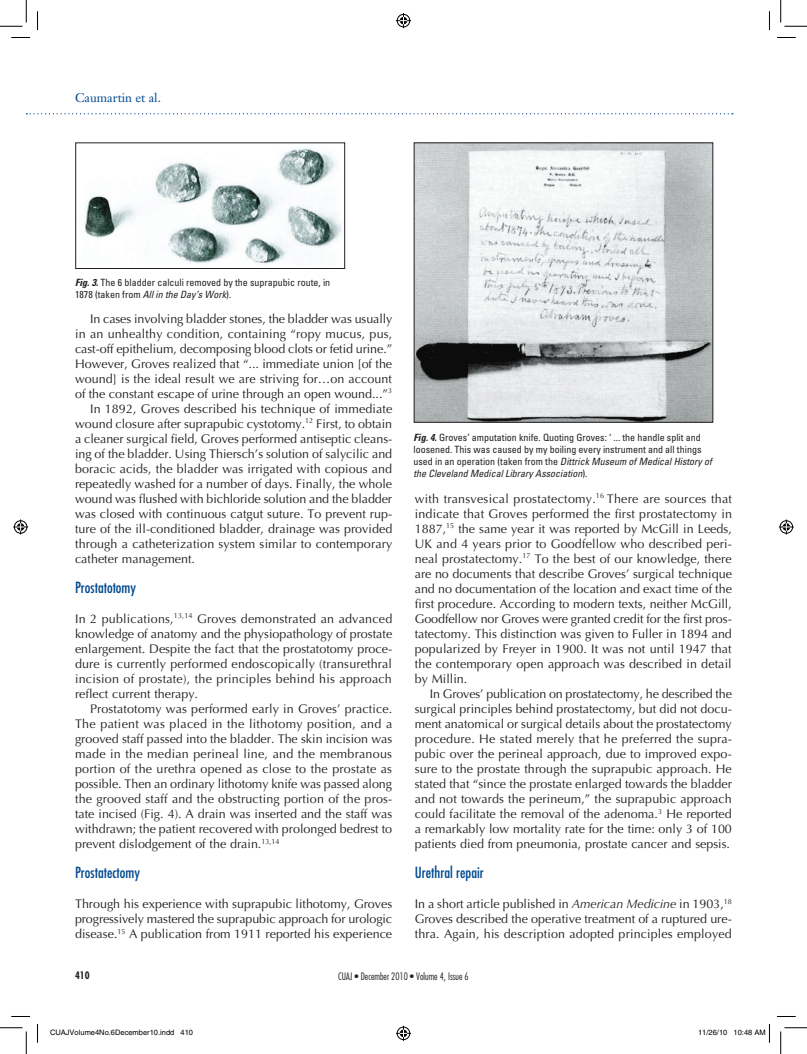
<style>
.page{position:relative;width:807px;height:1054px;background:#fff}
.page>*{position:absolute;margin:0;border:0;box-sizing:border-box;transform-origin:0 0}
.t1{font:condensed 15px "Futura";color:#014990}
.t2{font:12.5px/15px "Optima";color:#231f20;text-align:justify}
.t3{font:12.5px "Janson Text";color:#014990}
.t4{font:condensed 10px/12px "Univers";color:#231f20}
.t5{font:300 condensed 10px "Futura";color:#231f20}
.t6{font:700 condensed 10px "Futura";color:#231f20}
.t7{font:7.5px "Helvetica";color:#000}
.s1{font-weight:700;font-style:italic}
.s2{font-style:italic}
</style>
<div class="page">
<svg style="left:26px;top:113px;width:706px;height:1px"></svg>
<img style="left:85px;top:147px;width:257px;height:118px">
<div style="left:75px;top:142px;width:270px;height:127px;border:1px solid #231f20"></div>
<img style="left:415px;top:144px;width:295px;height:276px">
<div style="left:413px;top:142px;width:299px;height:280px;border:1px solid #231f20"></div>
<svg style="left:11px;top:37px;width:19px;height:1px"></svg>
<svg style="left:777px;top:37px;width:18px;height:1px"></svg>
<svg style="left:11px;top:1016px;width:19px;height:1px"></svg>
<svg style="left:777px;top:1016px;width:18px;height:1px"></svg>
<svg style="left:37px;top:11px;width:1px;height:19px"></svg>
<svg style="left:37px;top:1024px;width:1px;height:18px"></svg>
<svg style="left:769px;top:11px;width:1px;height:19px"></svg>
<svg style="left:0;top:0;width:27px;height:27px"></svg>
<svg style="left:0;top:1027px;width:27px;height:27px"></svg>
<svg style="left:780px;top:0;width:26px;height:27px"></svg>
<svg style="left:780px;top:1027px;width:26px;height:27px"></svg>
<svg style="left:396px;top:13px;width:15px;height:15px"></svg>
<svg style="left:396px;top:1026px;width:15px;height:15px"></svg>
<svg style="left:13px;top:519px;width:15px;height:15px"></svg>
<svg style="left:778px;top:519px;width:15px;height:15px"></svg>
<svg style="left:769px;top:1024px;width:1px;height:18px"></svg>
<p class="t3" style="left:75px;top:90px;width:87px">Caumartin et al.</p>
<p class="t4" style="left:75px;top:276px;width:256px"><span class="s1">Fig. 3.</span> The 6 bladder calculi removed by the suprapubic route, in<br>1878 (taken from <span class="s2">All in the Day’s Work</span>).</p>
<p class="t2" style="left:90px;top:311px;width:304px">In cases involving bladder stones, the bladder was usually</p>
<p class="t2" style="left:75px;top:326px;width:318px">in an unhealthy condition, containing “ropy mucus, pus,</p>
<p class="t2" style="left:75px;top:341px;width:319px">cast-off epithelium, decomposing blood clots or fetid urine.”</p>
<p class="t2" style="left:75px;top:356px;width:318px">However, Groves realized that “... immediate union [of the</p>
<p class="t2" style="left:75px;top:371px;width:318px">wound] is the ideal result we are striving for…on account</p>
<p class="t2" style="left:75px;top:386px;width:318px">of the constant escape of urine through an open wound...”<sup>3</sup></p>
<p class="t2" style="left:90px;top:401px;width:303px">In 1892, Groves described his technique of immediate</p>
<p class="t2" style="left:75px;top:416px;width:318px">wound closure after suprapubic cystotomy.<sup>12</sup> First, to obtain</p>
<p class="t2" style="left:75px;top:431px;width:318px">a cleaner surgical field, Groves performed antiseptic cleans-</p>
<p class="t2" style="left:75px;top:446px;width:318px">ing of the bladder. Using Thiersch’s solution of salycilic and</p>
<p class="t2" style="left:75px;top:461px;width:318px">boracic acids, the bladder was irrigated with copious and</p>
<p class="t2" style="left:75px;top:476px;width:318px">repeatedly washed for a number of days. Finally, the whole</p>
<p class="t2" style="left:75px;top:491px;width:318px">wound was flushed with bichloride solution and the bladder</p>
<p class="t2" style="left:75px;top:506px;width:318px">was closed with continuous catgut suture. To prevent rup-</p>
<p class="t2" style="left:75px;top:521px;width:318px">ture of the ill-conditioned bladder, drainage was provided</p>
<p class="t2" style="left:75px;top:536px;width:318px">through a catheterization system similar to contemporary</p>
<p class="t2" style="left:75px;top:551px;width:121px">catheter management.</p>
<p class="t1" style="left:75px;top:578px;width:62px">Prostatotomy</p>
<p class="t2" style="left:75px;top:611px;width:318px">In 2 publications,<sup>13,14</sup> Groves demonstrated an advanced knowledge of anatomy and the physiopathology of prostate enlargement. Despite the fact that the prostatotomy proce&shy;dure is currently performed endoscopically (transurethral incision of prostate), the principles behind his approach reflect current therapy.</p>
<p class="t2" style="left:75px;top:701px;width:319px;text-indent:15px">Prostatotomy was performed early in Groves’ practice.<br>The patient was placed in the lithotomy position, and a grooved staff passed into the bladder. The skin incision was made in the median perineal line, and the membranous portion of the urethra opened as close to the prostate as possible. Then an ordinary lithotomy knife was passed along the grooved staff and the obstructing portion of the pros&shy;tate incised (Fig. 4). A drain was inserted and the staff was withdrawn; the patient recovered with prolonged bedrest to prevent dislodgement of the drain.<sup>13,14</sup></p>
<p class="t1" style="left:75px;top:863px;width:66px">Prostatectomy</p>
<p class="t2" style="left:75px;top:896px;width:318px">Through his experience with suprapubic lithotomy, Groves progressively mastered the suprapubic approach for urologic disease.<sup>15</sup> A publication from 1911 reported his experience</p>
<p class="t4" style="left:413px;top:431px;width:300px"><span class="s1">Fig. 4.</span> Groves’ amputation knife. Quoting Groves: ‘ ... the handle split and loosened. This was caused by my boiling every instrument and all things used in an operation (taken from the <span class="s2">Dittrick Museum of Medical History of the Cleveland Medical Library Association</span>).</p>
<p class="t2" style="left:414px;top:491px;width:319px">with transvesical prostatectomy.<sup>16</sup> There are sources that indicate that Groves performed the first prostatectomy in 1887,<sup>15</sup> the same year it was reported by McGill in Leeds, UK and 4 years prior to Goodfellow who described peri&shy;neal prostatectomy.<sup>17</sup> To the best of our knowledge, there are no documents that describe Groves’ surgical technique and no documentation of the location and exact time of the first procedure. According to modern texts, neither McGill, Goodfellow nor Groves were granted credit for the first pros&shy;tatectomy. This distinction was given to Fuller in 1894 and popularized by Freyer in 1900. It was not until 1947 that the contemporary open approach was described in detail by Millin.</p>
<p class="t2" style="left:414px;top:686px;width:318px;text-indent:15px">In Groves’ publication on prostatectomy, he described the surgical principles behind prostatectomy, but did not docu&shy;ment anatomical or surgical details about the prostatectomy procedure. He stated merely that he preferred the supra&shy;pubic over the perineal approach, due to improved expo&shy;sure to the prostate through the suprapubic approach. He stated that “since the prostate enlarged towards the bladder and not towards the perineum,” the suprapubic approach could facilitate the removal of the adenoma.<sup>3</sup> He reported a remarkably low mortality rate for the time: only 3 of 100 patients died from pneumonia, prostate cancer and sepsis.</p>
<p class="t1" style="left:414px;top:863px;width:70px">Urethral repair</p>
<p class="t2" style="left:414px;top:896px;width:318px">In a short article published in <span class="s2">American Medicine</span> in 1903,<sup>18<br></sup>Groves described the operative treatment of a ruptured ure&shy;thra. Again, his description adopted principles employed</p>
<p class="t6" style="left:75px;top:969px;width:16px">410</p>
<p class="t5" style="left:338px;top:969px;width:132px">CUAJ • December 2010 • Volume 4, Issue 6</p>
<p class="t7" style="left:50px;top:1028px;width:144px">CUAJVolume4No.6December10.indd 410</p>
<p class="t7" style="left:698px;top:1028px;width:69px">11/26/10 10:48 AM</p>
</div>
